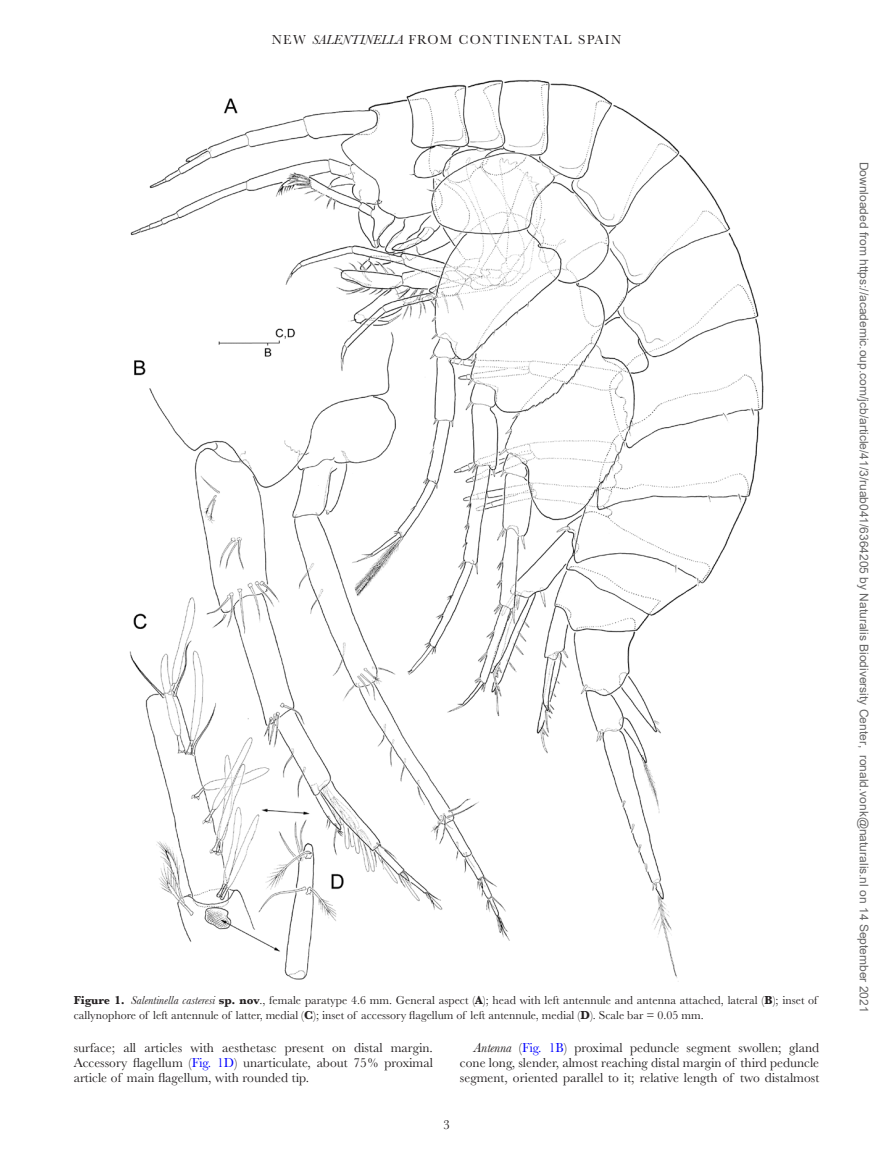
<style>
.page{position:relative;width:893px;height:1174px;background:#fff}
.page>*{position:absolute;margin:0;border:0;box-sizing:border-box;transform-origin:0 0}
.t1{font:13.5px/15px "Baskerville MT Std";color:#231f20;text-align:justify}
.t2{font:13.5px "Baskerville MT Std";letter-spacing:.1em;color:#231f20}
.t3{font:12px/15px "Baskerville MT Std";color:#231f20}
.t4{font:12px "Arial";color:#666}
.s1{font-style:italic}
.s2{font-weight:700}
.s3{color:#00f}
</style>
<div class="page">
<img style="left:129px;top:80px;width:635px;height:902px">
<p class="t2" style="left:272px;top:32px;width:351px">NEW <span class="s1">SALENTINELLA</span> FROM CONTINENTAL SPAIN</p>
<p class="t3" style="left:74px;top:992px;width:745px"><span class="s2">Figure 1.</span> <span class="s1">Salentinella casteresi</span> <span class="s2">sp. nov</span>., female paratype 4.6 mm. General aspect (<span class="s2">A</span>); head with left antennule and antenna attached, lateral (<span class="s2">B</span>); inset of callynophore of left antennule of latter, medial (<span class="s2">C</span>); inset of accessory flagellum of left antennule, medial (<span class="s2">D</span>). Scale bar = 0.05 mm.</p>
<p class="t1" style="left:74px;top:1039px;width:361px">surface; all articles with aesthetasc present on distal margin.<br>Accessory flagellum (<span class="s3">Fig. 1D</span>) unarticulate, about 75% proximal article of main flagellum, with rounded tip.</p>
<p class="t1" style="left:460px;top:1039px;width:361px;text-indent:14px"><span class="s1">Antenna</span> (<span class="s3">Fig. 1B</span>) proximal peduncle segment swollen; gland cone long, slender, almost reaching distal margin of third peduncle segment, oriented parallel to it; relative length of two distalmost</p>
<p class="t1" style="left:443px;top:1116px;width:8px">3</p>
<p class="t4" style="left:868px;top:162px;width:852px;rotate:90deg">Downloaded from https://academic.oup.com/jcb/article/41/3/ruab041/6364205 by Naturalis Biodiversity Center, ronald.vonk@naturalis.nl on 14 September 2021</p>
</div>
